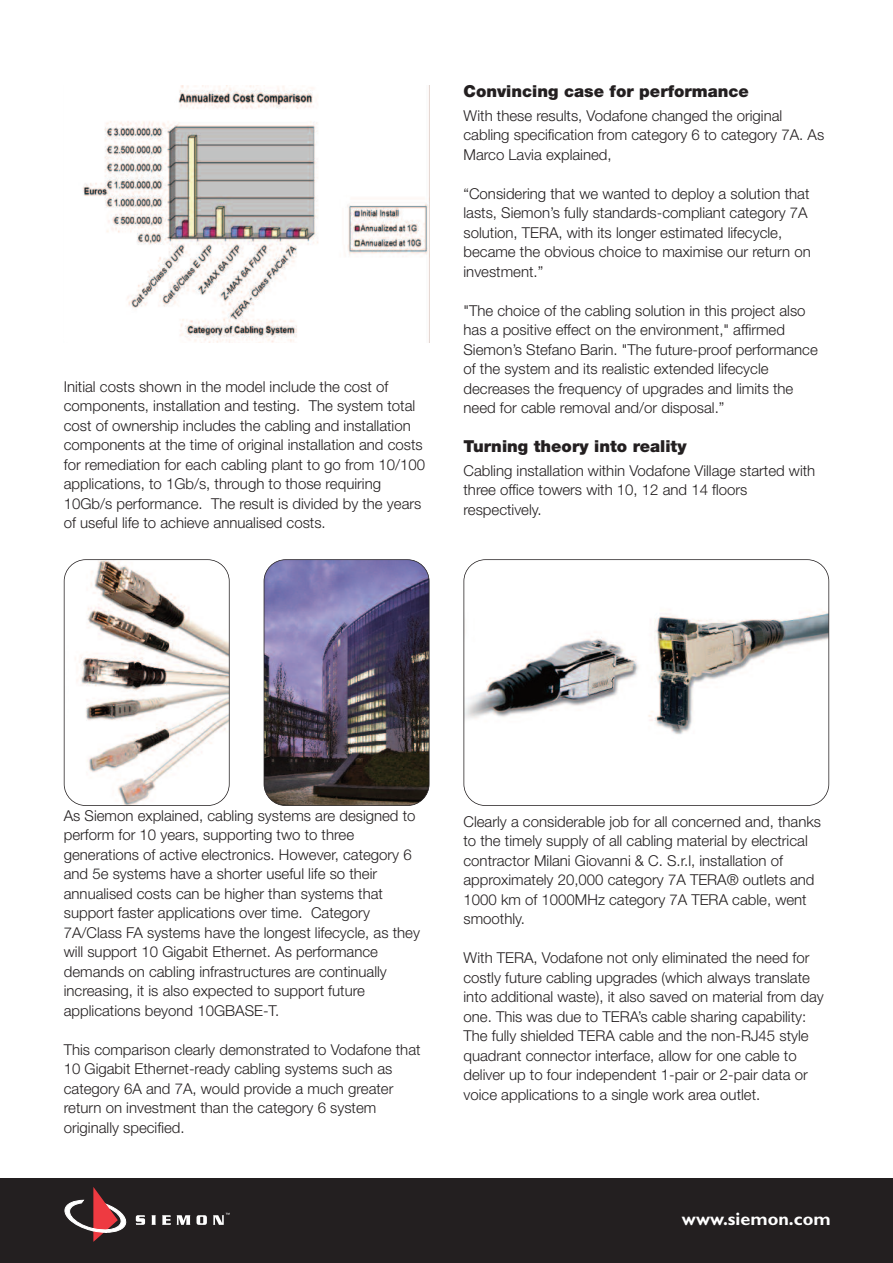
<style>
.page{position:relative;width:893px;height:1263px;background:#fff}
.page>*{position:absolute;margin:0;border:0;box-sizing:border-box;transform-origin:0 0}
.t1{font:700 18px "Gill Sans";color:#fff}
.t2{font:900 16.5px "Helvetica Neue LT Std";color:#231f20}
.t3{font:300 15px/19.5px "Helvetica Neue LT Std";color:#231f20}
</style>
<div class="page">
<div style="left:0;top:1178px;width:893px;height:85px;background:#231f20"></div>
<svg style="left:65px;top:1187px;width:62px;height:55px"></svg>
<svg style="left:136px;top:1215px;width:9px;height:10px"></svg>
<svg style="left:152px;top:1215px;width:4px;height:10px"></svg>
<svg style="left:162px;top:1215px;width:9px;height:10px"></svg>
<svg style="left:177px;top:1215px;width:13px;height:10px"></svg>
<svg style="left:197px;top:1215px;width:10px;height:10px"></svg>
<svg style="left:213px;top:1213px;width:17px;height:12px"></svg>
<img style="left:464px;top:561px;width:365px;height:244px;border-radius:22px">
<div style="left:463px;top:559px;width:366px;height:247px;border:2px solid #231f20;border-radius:22px"></div>
<img style="left:64px;top:560px;width:165px;height:245px;border-radius:22px">
<div style="left:64px;top:559px;width:166px;height:247px;border:2px solid #231f20;border-radius:22px"></div>
<img style="left:264px;top:560px;width:165px;height:245px;border-radius:22px">
<div style="left:264px;top:559px;width:165px;height:247px;border:2px solid #231f20;border-radius:22px"></div>
<img style="left:83px;top:85px;width:346px;height:257px">
<p class="t3" style="left:64px;top:378px;width:363px">Initial costs shown in the model include the cost of components, installation and testing. The system total cost of ownership includes the cabling and installation components at the time of original installation and costs for remediation for each cabling plant to go from 10/100 applications, to 1Gb/s, through to those requiring 10Gb/s performance. The result is divided by the years of useful life to achieve annualised costs.</p>
<p class="t2" style="left:463px;top:85px;width:287px">Convincing case for performance</p>
<p class="t3" style="left:463px;top:107px;width:362px">With these results, Vodafone changed the original cabling specification from category 6 to category 7A. As<br>Marco Lavia explained,</p>
<p class="t3" style="left:463px;top:185px;width:349px">“Considering that we wanted to deploy a solution that lasts, Siemon’s fully standards-compliant category 7A solution, TERA, with its longer estimated lifecycle, became the obvious choice to maximise our return on investment.”</p>
<p class="t3" style="left:463px;top:302px;width:356px">"The choice of the cabling solution in this project also has a positive effect on the environment," affirmed Siemon’s Stefano Barin. "The future-proof performance of the system and its realistic extended lifecycle decreases the frequency of upgrades and limits the need for cable removal and/or disposal.”</p>
<p class="t2" style="left:463px;top:440px;width:224px">Turning theory into reality</p>
<p class="t3" style="left:463px;top:462px;width:353px">Cabling installation within Vodafone Village started with three office towers with 10, 12 and 14 floors respectively.</p>
<p class="t3" style="left:64px;top:807px;width:358px">As Siemon explained, cabling systems are designed to perform for 10 years, supporting two to three generations of active electronics. However, category 6 and 5e systems have a shorter useful life so their annualised costs can be higher than systems that support faster applications over time. Category 7A/Class FA systems have the longest lifecycle, as they will support 10 Gigabit Ethernet. As performance demands on cabling infrastructures are continually increasing, it is also expected to support future applications beyond 10GBASE-T.</p>
<p class="t3" style="left:64px;top:1041px;width:358px">This comparison clearly demonstrated to Vodafone that 10 Gigabit Ethernet-ready cabling systems such as category 6A and 7A, would provide a much greater return on investment than the category 6 system originally specified.</p>
<p class="t3" style="left:463px;top:813px;width:359px">Clearly a considerable job for all concerned and, thanks to the timely supply of all cabling material by electrical contractor Milani Giovanni &amp; C. S.r.l, installation of approximately 20,000 category 7A TERA® outlets and 1000 km of 1000MHz category 7A TERA cable, went smoothly.</p>
<p class="t3" style="left:463px;top:950px;width:362px">With TERA, Vodafone not only eliminated the need for costly future cabling upgrades (which always translate into additional waste), it also saved on material from day one. This was due to TERA’s cable sharing capability:<br>The fully shielded TERA cable and the non-RJ45 style quadrant connector interface, allow for one cable to deliver up to four independent 1-pair or 2-pair data or voice applications to a single work area outlet.</p>
<p class="t1" style="left:682px;top:1212px;width:150px">www.siemon.com</p>
</div>
